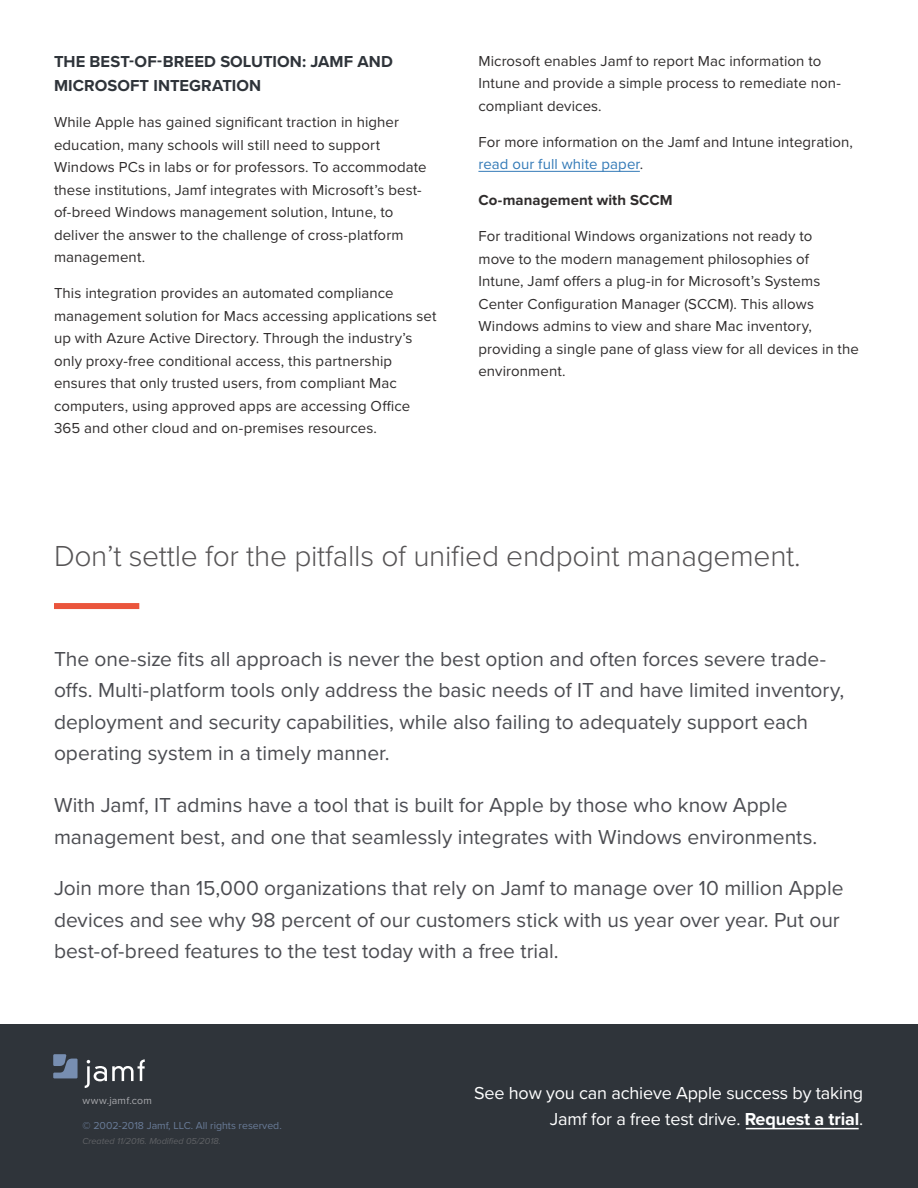
<style>
.page{position:relative;width:918px;height:1188px;background:#fff}
.page>*{position:absolute;margin:0;border:0;box-sizing:border-box;transform-origin:0 0}
.First_HEADLINE{font:300 30px "Proxima Nova";letter-spacing:-.01em;color:#565455}
.Intro{font:21px/31.5px "Proxima Nova";color:#4c4d52}
.t1{font:18px/25.5px "Proxima Nova";letter-spacing:-.01em;color:#fff;text-align:right}
.SUBHEAD{font:700 16.5px/24px "Proxima Nova";letter-spacing:.005em;color:#2f343a}
.Body_Copy{font:15px/22.5px "Proxima Nova";letter-spacing:.005em;color:#2f2c2c}
.Body_Copy-2{font:700 15px "Proxima Nova";letter-spacing:.005em;color:#2f2c2c}
.t2{font:10.5px "Proxima Nova";color:#788eb0}
.t3{font:10.5px "Proxima Nova";letter-spacing:.02em;color:#a8a9ad}
.t4{font:italic 9px "Proxima Nova";color:#6c6d70}
.s1{color:#337ab7}
.s2{font-weight:700}
</style>
<div class="page">
<div style="left:54px;top:603px;width:85px;height:6px;background:#ea553c"></div>
<div style="left:0;top:1025px;width:918px;height:163px;background:#2f343a"></div>
<svg style="left:85px;top:1059px;width:60px;height:29px"></svg>
<svg style="left:53px;top:1054px;width:25px;height:24px"></svg>
<hr style="left:746px;top:1128px;width:113px;height:1px;background:#fff">
<hr style="left:478px;top:171px;width:162px;height:1px;background:#337ab7">
<p class="SUBHEAD" style="left:54px;top:50px;width:340px">THE BEST-OF-BREED SOLUTION: JAMF AND<br>MICROSOFT INTEGRATION</p>
<p class="Body_Copy" style="left:54px;top:111px;width:374px">While Apple has gained significant traction in higher education, many schools will still need to support Windows PCs in labs or for professors. To accommodate these institutions, Jamf integrates with Microsoft’s best&shy;of-breed Windows management solution, Intune, to deliver the answer to the challenge of cross-platform management.</p>
<p class="Body_Copy" style="left:54px;top:282px;width:384px">This integration provides an automated compliance management solution for Macs accessing applications set up with Azure Active Directory. Through the industry’s only proxy-free conditional access, this partnership ensures that only trusted users, from compliant Mac computers, using approved apps are accessing Office 365 and other cloud and on-premises resources.</p>
<p class="Body_Copy" style="left:478px;top:50px;width:364px">Microsoft enables Jamf to report Mac information to<br>Intune and provide a simple process to remediate non&shy;compliant devices.</p>
<p class="Body_Copy" style="left:478px;top:131px;width:376px">For more information on the Jamf and Intune integration, <span class="s1">read our full white paper</span>.</p>
<p class="Body_Copy-2" style="left:478px;top:191px;width:196px">Co-management with SCCM</p>
<p class="Body_Copy" style="left:478px;top:225px;width:382px">For traditional Windows organizations not ready to<br>move to the modern management philosophies of<br>Intune, Jamf offers a plug-in for Microsoft’s Systems Center Configuration Manager (SCCM). This allows Windows admins to view and share Mac inventory, providing a single pane of glass view for all devices in the environment.</p>
<p class="First_HEADLINE" style="left:54px;top:538px;width:748px">Don’t settle for the pitfalls of unified endpoint management.</p>
<p class="Intro" style="left:54px;top:644px;width:792px">The one-size fits all approach is never the best option and often forces severe trade&shy;offs. Multi-platform tools only address the basic needs of IT and have limited inventory, deployment and security capabilities, while also failing to adequately support each operating system in a timely manner.</p>
<p class="Intro" style="left:54px;top:790px;width:765px">With Jamf, IT admins have a tool that is built for Apple by those who know Apple management best, and one that seamlessly integrates with Windows environments.</p>
<p class="Intro" style="left:54px;top:873px;width:791px">Join more than 15,000 organizations that rely on Jamf to manage over 10 million Apple devices and see why 98 percent of our customers stick with us year over year. Put our best-of-breed features to the test today with a free trial.</p>
<p class="t3" style="left:83px;top:1095px;width:71px">www.jamf.com</p>
<p class="t2" style="left:83px;top:1120px;width:201px">© 2002-2018 Jamf, LLC. All rights reserved.</p>
<p class="t4" style="left:83px;top:1135px;width:140px">Created 11/2016. Modified 05/2018.</p>
<p class="t1" style="left:474px;top:1081px;width:391px">See how you can achieve Apple success by taking<br>Jamf for a free test drive. <span class="s2">Request a trial</span>.</p>
</div>
